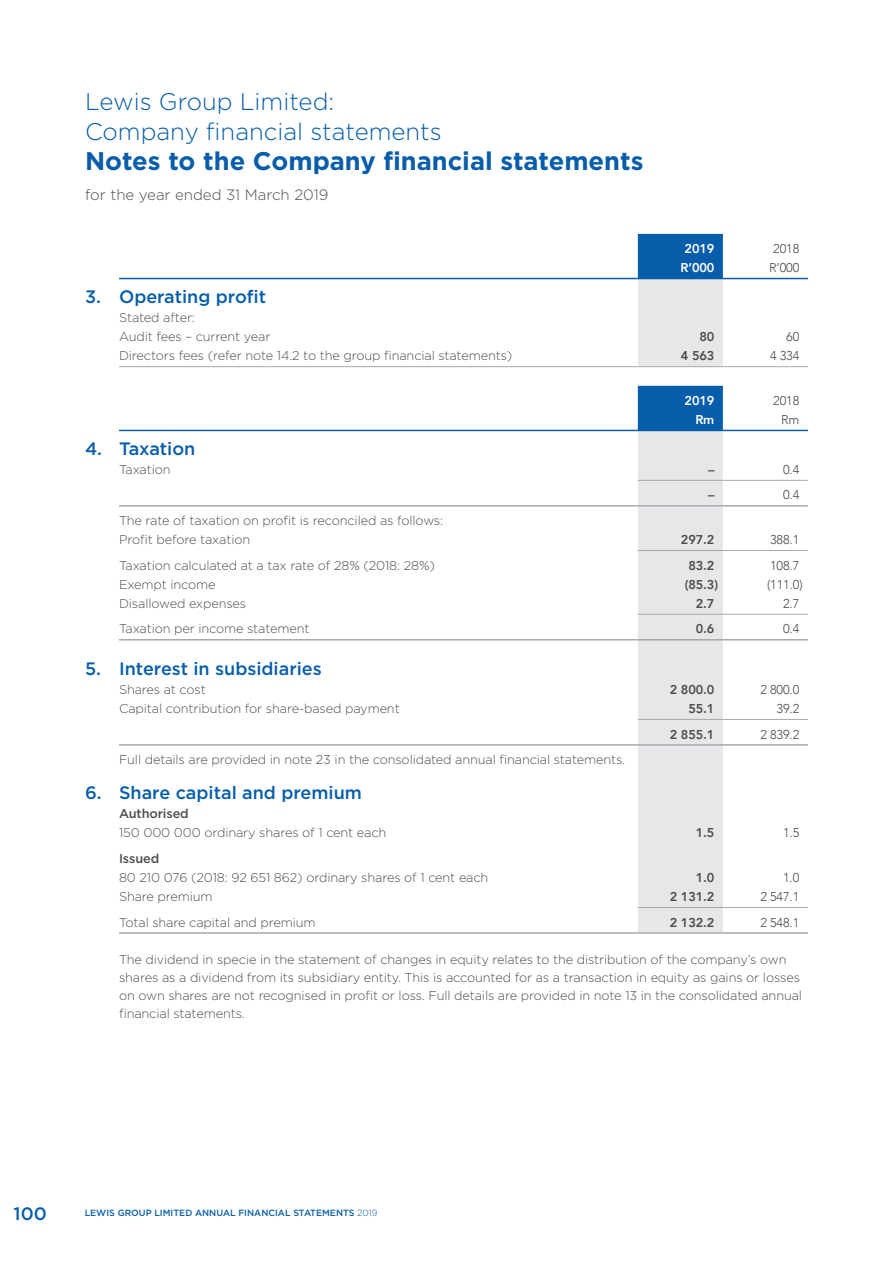
<style>
.page{position:relative;width:893px;height:1263px;background:#fff}
.page>*{position:absolute;margin:0;border:0;box-sizing:border-box;transform-origin:0 0}
.t1{font:700 25.5px "Gotham";color:#075daa}
.t2{font:300 24px/29.7px "Gotham";color:#075daa}
.t3{font:500 18px "Gotham";color:#075daa}
.t4{font:300 15px "Gotham";color:#4d4d4f}
.t5{font:300 12.75px/18px "Gotham";letter-spacing:-.01em;color:#4d4d4f}
.t6{font:300 12.75px "Avenir";letter-spacing:-.01em;color:#4d4d4f}
.t7{font:800 12.75px "Avenir";letter-spacing:-.01em;color:#4d4d4f}
.t8{font:500 12.75px "Gotham";letter-spacing:-.01em;color:#4d4d4f}
.t9{font:800 12.75px "Avenir";letter-spacing:-.01em;color:#fff}
.t10{font:500 9px "Gotham";color:#075daa}
.s1{font-weight:300}
</style>
<div class="page">
<div style="left:638px;top:234px;width:85px;height:44px;background:#075daa"></div>
<svg style="left:638px;top:279px;width:85px;height:653px;background:#d7dee4"></svg>
<hr style="left:119px;top:932px;width:519px;height:2px;background:#a7a9ac">
<hr style="left:638px;top:932px;width:85px;height:2px;background:#a7a9ac">
<hr style="left:723px;top:932px;width:85px;height:2px;background:#a7a9ac">
<hr style="left:638px;top:278px;width:85px;height:1px;background:#075daa">
<hr style="left:723px;top:278px;width:85px;height:1px;background:#075daa">
<hr style="left:638px;top:430px;width:85px;height:1px;background:#075daa">
<hr style="left:723px;top:430px;width:85px;height:1px;background:#075daa">
<hr style="left:119px;top:744px;width:519px;height:2px;background:#a7a9ac">
<hr style="left:638px;top:744px;width:85px;height:2px;background:#a7a9ac">
<hr style="left:723px;top:744px;width:85px;height:2px;background:#a7a9ac">
<hr style="left:119px;top:505px;width:519px;height:2px;background:#a7a9ac">
<hr style="left:638px;top:505px;width:85px;height:2px;background:#a7a9ac">
<hr style="left:723px;top:505px;width:85px;height:2px;background:#a7a9ac">
<hr style="left:119px;top:278px;width:519px;height:1px;background:#075daa">
<hr style="left:119px;top:430px;width:519px;height:1px;background:#075daa">
<hr style="left:119px;top:366px;width:519px;height:1px;background:#a7a9ac">
<hr style="left:638px;top:366px;width:85px;height:1px;background:#a7a9ac">
<hr style="left:723px;top:366px;width:85px;height:1px;background:#a7a9ac">
<hr style="left:638px;top:480px;width:85px;height:1px;background:#a7a9ac">
<hr style="left:723px;top:480px;width:85px;height:1px;background:#a7a9ac">
<hr style="left:119px;top:639px;width:519px;height:1px;background:#a7a9ac">
<hr style="left:638px;top:639px;width:85px;height:1px;background:#a7a9ac">
<hr style="left:723px;top:639px;width:85px;height:1px;background:#a7a9ac">
<hr style="left:638px;top:614px;width:85px;height:1px;background:#a7a9ac">
<hr style="left:723px;top:614px;width:85px;height:1px;background:#a7a9ac">
<hr style="left:638px;top:907px;width:85px;height:1px;background:#a7a9ac">
<hr style="left:723px;top:907px;width:85px;height:1px;background:#a7a9ac">
<hr style="left:638px;top:719px;width:85px;height:1px;background:#a7a9ac">
<hr style="left:723px;top:719px;width:85px;height:1px;background:#a7a9ac">
<hr style="left:638px;top:550px;width:85px;height:1px;background:#a7a9ac">
<hr style="left:723px;top:550px;width:85px;height:1px;background:#a7a9ac">
<h2 class="t2" style="left:85px;top:86px;width:358px">Lewis Group Limited:<br>Company financial statements</h2>
<h1 class="t1" style="left:85px;top:144px;width:560px">Notes to the Company financial statements</h1>
<p class="t4" style="left:85px;top:185px;width:245px">for the year ended 31 March 2019</p>
<h3 class="t3" style="left:85px;top:285px;width:183px">3. Operating profit</h3>
<p class="t5" style="left:119px;top:308px;width:153px;line-height:19.2px">Stated after:<br>Audit fees – current year</p>
<p class="t9" style="left:685px;top:239px;width:31px">2019</p>
<p class="t6" style="left:773px;top:241px;width:28px">2018</p>
<p class="t9" style="left:680px;top:258px;width:35px">R’000</p>
<p class="t6" style="left:769px;top:260px;width:32px">R’000</p>
<p class="t7" style="left:699px;top:327px;width:16px">80</p>
<p class="t6" style="left:786px;top:329px;width:15px">60</p>
<p class="t5" style="left:119px;top:346px;width:395px">Directors fees (refer note 14.2 to the group financial statements)</p>
<p class="t7" style="left:681px;top:346px;width:35px">4 563</p>
<p class="t6" style="left:770px;top:348px;width:31px">4 334</p>
<p class="t9" style="left:685px;top:391px;width:31px">2019</p>
<p class="t6" style="left:773px;top:393px;width:28px">2018</p>
<p class="t9" style="left:695px;top:410px;width:20px">Rm</p>
<p class="t6" style="left:781px;top:412px;width:20px">Rm</p>
<h3 class="t3" style="left:85px;top:437px;width:112px">4. Taxation</h3>
<p class="t5" style="left:119px;top:460px;width:53px">Taxation</p>
<p class="t7" style="left:708px;top:460px;width:8px">–</p>
<p class="t6" style="left:783px;top:462px;width:18px">0.4</p>
<p class="t7" style="left:708px;top:485px;width:8px">–</p>
<p class="t6" style="left:783px;top:487px;width:18px">0.4</p>
<p class="t5" style="left:119px;top:510px;width:326px;line-height:19.2px">The rate of taxation on profit is reconciled as follows:<br>Profit before taxation</p>
<p class="t7" style="left:681px;top:530px;width:35px">297.2</p>
<p class="t6" style="left:770px;top:532px;width:31px">388.1</p>
<p class="t5" style="left:119px;top:556px;width:317px">Taxation calculated at a tax rate of 28% (2018: 28%)</p>
<p class="t7" style="left:688px;top:555px;width:28px">83.2</p>
<p class="t6" style="left:770px;top:558px;width:31px">108.7</p>
<p class="t5" style="left:119px;top:575px;width:98px">Exempt income</p>
<p class="t7" style="left:685px;top:574px;width:35px">(85.3)</p>
<p class="t6" style="left:767px;top:577px;width:37px">(111.0)</p>
<p class="t5" style="left:119px;top:594px;width:129px">Disallowed expenses</p>
<p class="t7" style="left:696px;top:593px;width:20px">2.7</p>
<p class="t6" style="left:783px;top:596px;width:18px">2.7</p>
<p class="t5" style="left:119px;top:619px;width:192px">Taxation per income statement</p>
<p class="t7" style="left:696px;top:619px;width:20px">0.6</p>
<p class="t6" style="left:783px;top:621px;width:18px">0.4</p>
<h3 class="t3" style="left:85px;top:657px;width:238px">5. Interest in subsidiaries</h3>
<p class="t5" style="left:119px;top:680px;width:88px">Shares at cost</p>
<p class="t7" style="left:670px;top:679px;width:46px">2 800.0</p>
<p class="t6" style="left:760px;top:682px;width:41px">2 800.0</p>
<p class="t5" style="left:119px;top:699px;width:282px">Capital contribution for share-based payment</p>
<p class="t7" style="left:688px;top:699px;width:28px">55.1</p>
<p class="t6" style="left:777px;top:701px;width:24px">39.2</p>
<p class="t7" style="left:670px;top:724px;width:46px">2 855.1</p>
<p class="t6" style="left:760px;top:727px;width:41px">2 839.2</p>
<p class="t5" style="left:119px;top:750px;width:508px">Full details are provided in note 23 in the consolidated annual financial statements.</p>
<h3 class="t3" style="left:85px;top:781px;width:278px">6. Share capital and premium</h3>
<p class="t8" style="left:119px;top:805px;width:71px">Authorised</p>
<p class="t5" style="left:119px;top:823px;width:269px">150 000 000 ordinary shares of 1 cent each</p>
<p class="t7" style="left:696px;top:823px;width:20px">1.5</p>
<p class="t6" style="left:783px;top:825px;width:18px">1.5</p>
<p class="t8" style="left:119px;top:850px;width:42px">Issued</p>
<p class="t5" style="left:119px;top:868px;width:371px">80 210 076 (2018: 92 651 862) ordinary shares of 1 cent each</p>
<p class="t7" style="left:696px;top:867px;width:20px">1.0</p>
<p class="t6" style="left:783px;top:870px;width:18px">1.0</p>
<p class="t5" style="left:119px;top:887px;width:95px">Share premium</p>
<p class="t7" style="left:670px;top:887px;width:46px">2 131.2</p>
<p class="t6" style="left:760px;top:889px;width:41px">2 547.1</p>
<p class="t5" style="left:119px;top:913px;width:198px">Total share capital and premium</p>
<p class="t7" style="left:670px;top:912px;width:46px">2 132.2</p>
<p class="t6" style="left:760px;top:915px;width:41px">2 548.1</p>
<p class="t5" style="left:119px;top:951px;width:684px">The dividend in specie in the statement of changes in equity relates to the distribution of the company’s own shares as a dividend from its subsidiary entity. This is accounted for as a transaction in equity as gains or losses on own shares are not recognised in profit or loss. Full details are provided in note 13 in the consolidated annual financial statements.</p>
<h3 class="t3" style="left:14px;top:1201px;width:35px">100</h3>
<p class="t10" style="left:85px;top:1207px;width:295px">LEWIS GROUP LIMITED ANNUAL FINANCIAL STATEMENTS <span class="s1">2019</span></p>
</div>
